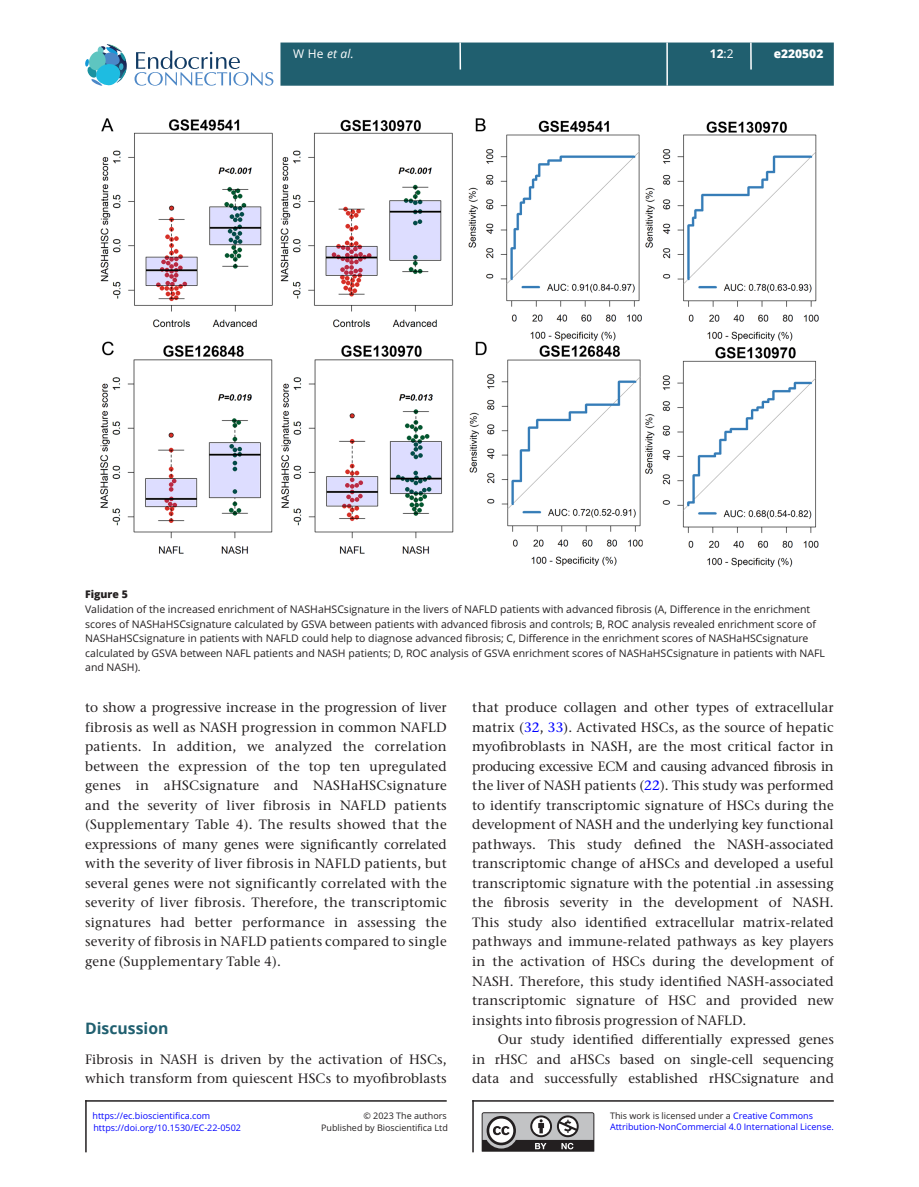
<style>
.page{position:relative;width:919px;height:1187px;background:#fff}
.page>*{position:absolute;margin:0;border:0;box-sizing:border-box;transform-origin:0 0}
.t1{font:700 15.75px "Open Sans";color:#205f6f}
.TXT{font:500 13.5px/19.5px "Stone Serif ITC Pro";letter-spacing:.01em;color:#231f20;text-align:justify}
.TXI{font:500 13.5px/19.5px "Stone Serif ITC Pro";color:#231f20;text-align:justify}
.t2{font:italic 12px "Open Sans";color:#fff}
.t3{font:800 12px "Open Sans";color:#fff}
.t4{font:700 12px "Open Sans";color:#fff}
.FC{font:10.5px/14.7px "Open Sans";color:#231f20}
.FC-2{font:800 10.5px "Open Sans";color:#231f20}
.t5{font:9px "Open Sans";color:#00f}
.t6{font:9px/11.6px "Open Sans";color:#231f20;text-align:right}
.s1{font-style:normal}
.s2{font-weight:400}
.s3{color:#00f}
</style>
<div class="page">
<div style="left:280px;top:43px;width:553px;height:43px;background:#205f6f;border:2px solid #205f6f"></div>
<svg style="left:750px;top:43px;width:1px;height:27px"></svg>
<hr style="left:666px;top:43px;width:2px;height:43px;background:#fff">
<hr style="left:459px;top:43px;width:2px;height:27px;background:#fff">
<svg style="left:134px;top:51px;width:139px;height:35px"></svg>
<svg style="left:85px;top:44px;width:42px;height:42px"></svg>
<img style="left:100px;top:118px;width:718px;height:449px">
<svg style="left:481px;top:1112px;width:113px;height:39px;background:#8c8b8c"></svg>
<hr style="left:472px;top:1100px;width:361px;height:1px;background:#231f20">
<hr style="left:472px;top:1100px;width:1px;height:52px;background:#231f20">
<hr style="left:85px;top:1100px;width:361px;height:1px;background:#231f20">
<hr style="left:85px;top:1100px;width:2px;height:52px;background:#231f20">
<p class="t2" style="left:293px;top:46px;width:62px"><span class="s1">W He</span> et al.</p>
<p class="t4" style="left:709px;top:46px;width:25px">12<span class="s2">:2</span></p>
<p class="t3" style="left:773px;top:45px;width:51px">e220502</p>
<p class="FC-2" style="left:85px;top:586px;width:44px">Figure 5</p>
<p class="FC" style="left:85px;top:601px;width:741px">Validation of the increased enrichment of NASHaHSCsignature in the livers of NAFLD patients with advanced fibrosis (A, Difference in the enrichment scores of NASHaHSCsignature calculated by GSVA between patients with advanced fibrosis and controls; B, ROC analysis revealed enrichment score of NASHaHSCsignature in patients with NAFLD could help to diagnose advanced fibrosis; C, Difference in the enrichment scores of NASHaHSCsignature calculated by GSVA between NAFL patients and NASH patients; D, ROC analysis of GSVA enrichment scores of NASHaHSCsignature in patients with NAFL and NASH).</p>
<p class="TXT" style="left:85px;top:698px;width:363px">to show a progressive increase in the progression of liver fibrosis as well as NASH progression in common NAFLD patients. In addition, we analyzed the correlation between the expression of the top ten upregulated genes in aHSCsignature and NASHaHSCsignature and the severity of liver fibrosis in NAFLD patients (Supplementary Table 4). The results showed that the expressions of many genes were significantly correlated with the severity of liver fibrosis in NAFLD patients, but several genes were not significantly correlated with the severity of liver fibrosis. Therefore, the transcriptomic signatures had better performance in assessing the severity of fibrosis in NAFLD patients compared to single gene (Supplementary Table 4).</p>
<h1 class="t1" style="left:85px;top:1017px;width:85px">Discussion</h1>
<p class="TXT" style="left:85px;top:1049px;width:363px">Fibrosis in NASH is driven by the activation of HSCs, which transform from quiescent HSCs to myofibroblasts</p>
<p class="TXT" style="left:472px;top:698px;width:363px">that produce collagen and other types of extracellular matrix (<span class="s3">32</span>, <span class="s3">33</span>). Activated HSCs, as the source of hepatic myofibroblasts in NASH, are the most critical factor in producing excessive ECM and causing advanced fibrosis in the liver of NASH patients (<span class="s3">22</span>). This study was performed to identify transcriptomic signature of HSCs during the development of NASH and the underlying key functional pathways. This study defined the NASH-associated transcriptomic change of aHSCs and developed a useful transcriptomic signature with the potential .in assessing the fibrosis severity in the development of NASH.<br>This study also identified extracellular matrix-related pathways and immune-related pathways as key players in the activation of HSCs during the development of NASH. Therefore, this study identified NASH-associated transcriptomic signature of HSC and provided new insights into fibrosis progression of NAFLD.</p>
<p class="TXI" style="left:472px;top:1029px;width:363px;text-indent:26px">Our study identified differentially expressed genes in rHSC and aHSCs based on single-cell sequencing data and successfully established rHSCsignature and</p>
<p class="t5" style="left:92px;top:1109px;width:119px">https://ec.bioscientifica.com</p>
<p class="t6" style="left:321px;top:1109px;width:128px">© 2023 The authors<br>Published by Bioscientifica Ltd</p>
<p class="t6" style="left:610px;top:1109px;width:204px">This work is licensed under a <span class="s3">Creative Commons</span></p>
<p class="t5" style="left:93px;top:1121px;width:149px">https://doi.org/10.1530/EC-22-0502</p>
<p class="t5" style="left:610px;top:1120px;width:225px">Attribution-NonCommercial 4.0 International License.</p>
</div>
